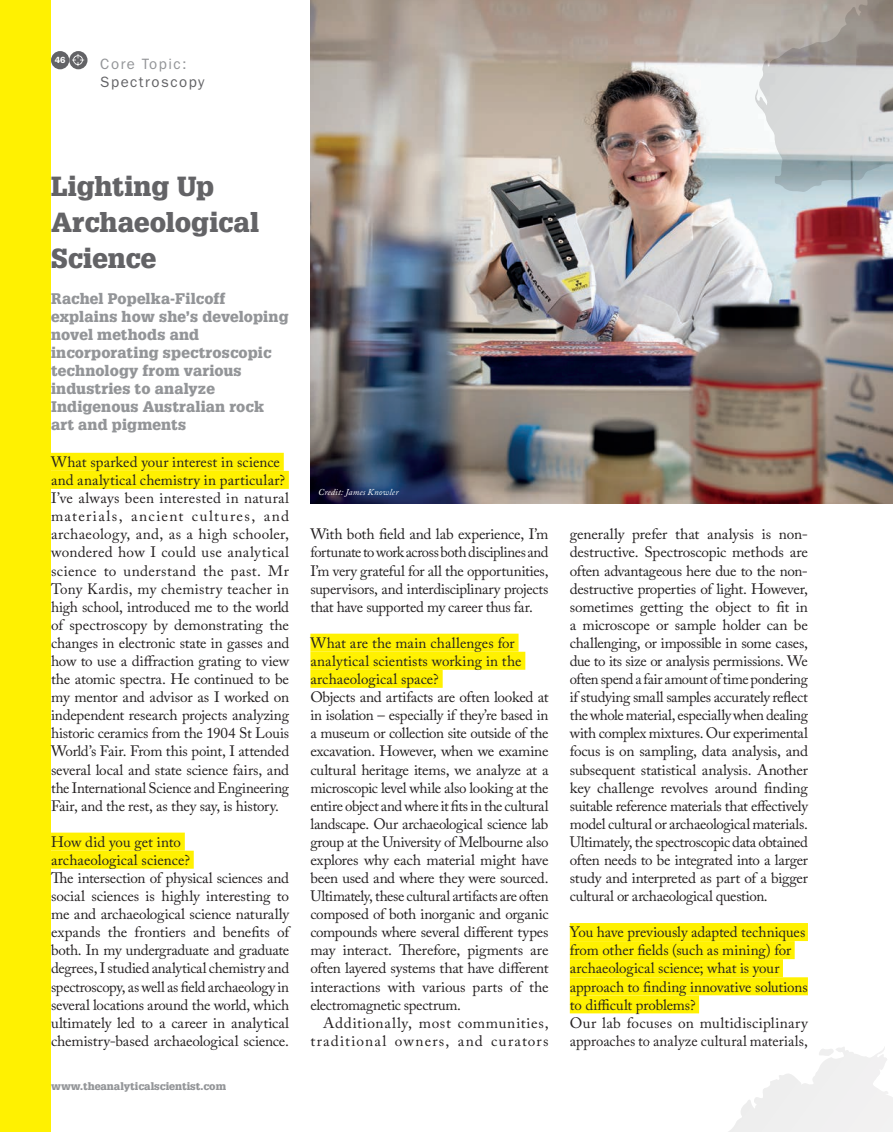
<style>
.page{position:relative;width:893px;height:1132px;background:#fff}
.page>*{position:absolute;margin:0;border:0;box-sizing:border-box;transform-origin:0 0}
.UF-Head{font:900 27px/36.2px "Glypha LT Std";letter-spacing:.005em;color:#636366}
.Copy_-_indent{font:15px/18px "Adobe Caslon Pro";color:#231f20}
.UF-Subhead-H6_-_50{font:900 15px/18px "Glypha LT Std";letter-spacing:.01em;color:#939598}
.Copy_-_indent-2{font:15px/18px "Adobe Caslon Pro";letter-spacing:.065em;color:#231f20;text-align:right}
.Body{font:15px/18px "ITC Franklin Gothic Std";letter-spacing:.1em;color:#636366}
.t1{font:900 10.5px "Glypha LT Std";color:#939598}
.caption_credit{font:italic 9px "Adobe Caslon Pro";letter-spacing:.02em;color:#fff}
.t2{font:600 9px "ITC Franklin Gothic Std";color:#fff}
.s1{color:#939598}
</style>
<div class="page">
<div style="left:51px;top:51px;width:18px;height:18px;background:#636366;border-radius:50%"></div>
<svg style="left:69px;top:51px;width:19px;height:18px"></svg>
<svg style="left:72px;top:54px;width:13px;height:13px"></svg>
<div style="left:0;top:0;width:51px;height:1131px;background:#fff101"></div>
<div style="left:51px;top:452px;width:233px;height:18px;background:#fff101"></div>
<div style="left:51px;top:470px;width:238px;height:18px;background:#fff101"></div>
<div style="left:51px;top:832px;width:134px;height:18px;background:#fff101"></div>
<div style="left:51px;top:850px;width:143px;height:18px;background:#fff101"></div>
<img style="left:310px;top:0;width:583px;height:503px">
<div style="left:310px;top:633px;width:209px;height:18px;background:#fff101"></div>
<div style="left:310px;top:651px;width:215px;height:18px;background:#fff101"></div>
<div style="left:310px;top:669px;width:133px;height:18px;background:#fff101"></div>
<div style="left:570px;top:922px;width:238px;height:18px;background:#fff101"></div>
<div style="left:570px;top:940px;width:225px;height:18px;background:#fff101"></div>
<div style="left:570px;top:958px;width:213px;height:18px;background:#fff101"></div>
<div style="left:570px;top:976px;width:238px;height:18px;background:#fff101"></div>
<div style="left:570px;top:995px;width:129px;height:18px;background:#fff101"></div>
<svg style="left:754px;top:0;width:139px;height:232px;background:#bab7b8"></svg>
<svg style="left:730px;top:1047px;width:163px;height:84px"></svg>
<p class="t2" style="left:55px;top:55px;width:12px">46</p>
<p class="Body" style="left:100px;top:55px;width:106px"><span class="s1">Core Topic:<br></span>Spectroscopy</p>
<h4 class="UF-Head" style="left:51px;top:168px;width:210px">Lighting Up<br>Archaeological<br>Science</h4>
<p class="UF-Subhead-H6_-_50" style="left:51px;top:290px;width:239px">Rachel Popelka-Filcoff explains how she’s developing novel methods and incorporating spectroscopic technology from various industries to analyze<br>Indigenous Australian rock art and pigments</p>
<p class="Copy_-_indent" style="left:51px;top:452px;width:236px">What sparked your interest in science and analytical chemistry in particular?</p>
<p class="Copy_-_indent" style="left:51px;top:489px;width:240px;text-align:justify">I’ve always been interested in natural materials, ancient cultures, and archaeology, and, as a high schooler, wondered how I could use analytical science to understand the past. Mr Tony Kardis, my chemistry teacher in high school, introduced me to the world of spectroscopy by demonstrating the changes in electronic state in gasses and how to use a diffraction grating to view the atomic spectra. He continued to be my mentor and advisor as I worked on independent research projects analyzing historic ceramics from the 1904 St Louis World’s Fair. From this point, I attended several local and state science fairs, and the International Science and Engineering Fair, and the rest, as they say, is history.</p>
<p class="Copy_-_indent" style="left:51px;top:832px;width:140px">How did you get into archaeological science?</p>
<p class="Copy_-_indent" style="left:51px;top:868px;width:240px;text-align:justify">The intersection of physical sciences and social sciences is highly interesting to me and archaeological science naturally expands the frontiers and benefits of both. In my undergraduate and graduate degrees, I studied analytical chemistry and spectroscopy, as well as field archaeology in several locations around the world, which ultimately led to a career in analytical chemistry-based archaeological science.</p>
<p class="t1" style="left:51px;top:1078px;width:176px">www.theanalyticalscientist.com</p>
<p class="caption_credit" style="left:318px;top:486px;width:82px">Credit: James Knowler</p>
<p class="Copy_-_indent" style="left:310px;top:525px;width:240px;text-align:justify">With both field and lab experience, I’m fortunate to work across both disciplines and I’m very grateful for all the opportunities, supervisors, and interdisciplinary projects that have supported my career thus far.</p>
<p class="Copy_-_indent" style="left:310px;top:633px;width:213px">What are the main challenges for analytical scientists working in the archaeological space?</p>
<p class="Copy_-_indent" style="left:310px;top:687px;width:240px;text-align:justify">Objects and artifacts are often looked at in isolation – especially if they’re based in a museum or collection site outside of the excavation. However, when we examine cultural heritage items, we analyze at a microscopic level while also looking at the entire object and where it fits in the cultural landscape. Our archaeological science lab group at the University of Melbourne also explores why each material might have been used and where they were sourced.<br>Ultimately, these cultural artifacts are often composed of both inorganic and organic compounds where several different types may interact. Therefore, pigments are often layered systems that have different interactions with various parts of the electromagnetic spectrum.</p>
<p class="Copy_-_indent-2" style="left:310px;top:1013px;width:240px">Additionally, most communities, traditional owners, and curators</p>
<p class="Copy_-_indent" style="left:570px;top:525px;width:240px;text-align:justify">generally prefer that analysis is non&shy;destructive. Spectroscopic methods are often advantageous here due to the non&shy;destructive properties of light. However, sometimes getting the object to fit in a microscope or sample holder can be challenging, or impossible in some cases, due to its size or analysis permissions. We often spend a fair amount of time pondering if studying small samples accurately reflect the whole material, especially when dealing with complex mixtures. Our experimental focus is on sampling, data analysis, and subsequent statistical analysis. Another key challenge revolves around finding suitable reference materials that effectively model cultural or archaeological materials.<br>Ultimately, the spectroscopic data obtained often needs to be integrated into a larger study and interpreted as part of a bigger cultural or archaeological question.</p>
<p class="Copy_-_indent" style="left:570px;top:922px;width:239px">You have previously adapted techniques from other fields (such as mining) for archaeological science; what is your approach to finding innovative solutions to difficult problems?</p>
<p class="Copy_-_indent" style="left:570px;top:1013px;width:240px">Our lab focuses on multidisciplinary approaches to analyze cultural materials,</p>
</div>
